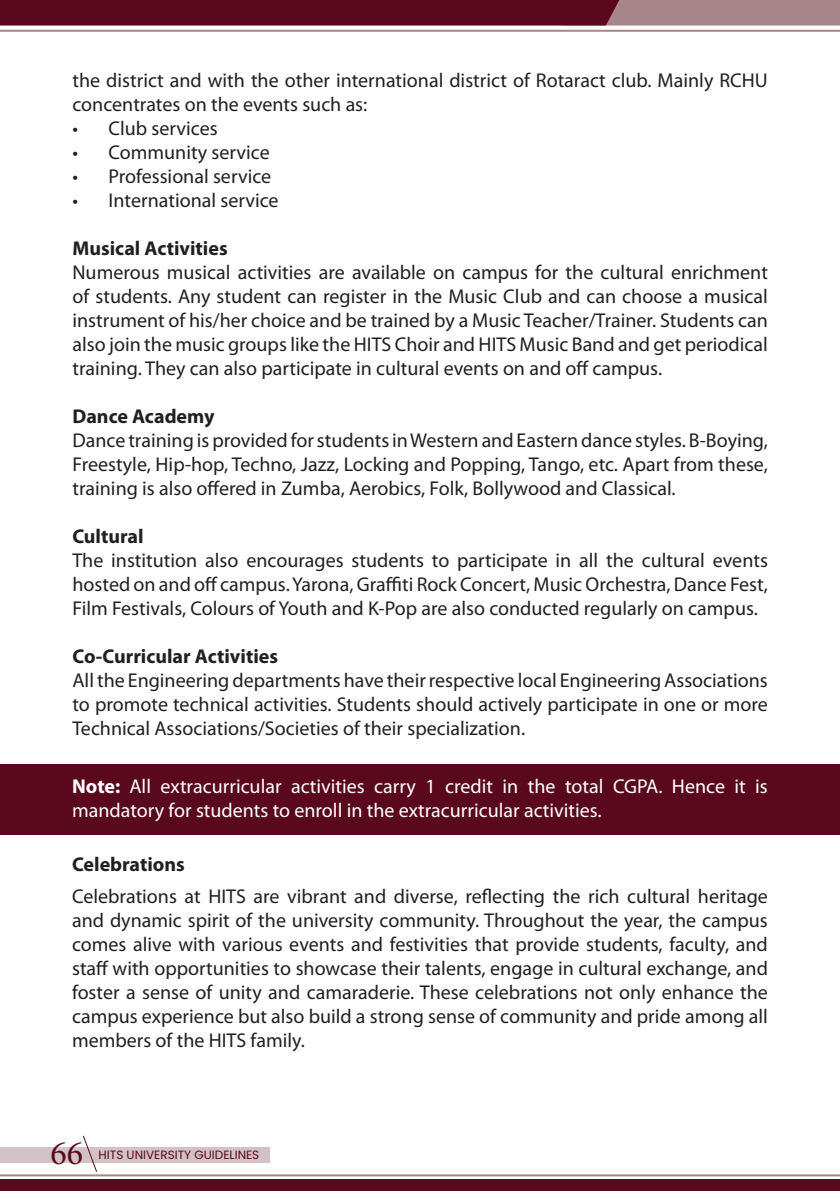
<style>
.page{position:relative;width:840px;height:1191px;background:#fff}
.page>*{position:absolute;margin:0;border:0;box-sizing:border-box;transform-origin:0 0}
.t1{font:34px "Minion Pro";color:#5a081e}
.t2{font:20px/24px "Myriad Pro";color:#231f20;text-align:justify}
.t3{font:20px/24px "Myriad Pro";color:#fff}
.t4{font:700 20px "Myriad Pro";color:#231f20}
.t5{font:12px "Poppins";color:#5a081e}
.s1{font-weight:700}
</style>
<div class="page">
<div style="left:0;top:1147px;width:269px;height:15px;background:#d2c2c5"></div>
<svg style="left:0;top:0;width:839px;height:26px;background:#712d3e"></svg>
<div style="left:0;top:1179px;width:839px;height:12px;background:#5a081e"></div>
<svg style="left:82px;top:1135px;width:16px;height:37px"></svg>
<hr style="left:0;top:1174px;width:839px;height:2px;background:#a6868b">
<hr style="left:0;top:30px;width:839px;height:2px;background:#a6868b">
<div style="left:1px;top:764px;width:838px;height:71px;background:#5a081e"></div>
<p class="t2" style="left:72px;top:68px;width:696px">the district and with the other international district of Rotaract club. Mainly RCHU concentrates on the events such as:</p>
<p class="t2" style="left:72px;top:116px;width:147px">• Club services</p>
<p class="t2" style="left:72px;top:140px;width:199px">• Community service</p>
<p class="t2" style="left:72px;top:164px;width:200px">• Professional service</p>
<p class="t2" style="left:72px;top:188px;width:207px">• International service</p>
<p class="t4" style="left:72px;top:235px;width:157px">Musical Activities</p>
<p class="t2" style="left:72px;top:260px;width:696px">Numerous musical activities are available on campus for the cultural enrichment of students. Any student can register in the Music Club and can choose a musical instrument of his/her choice and be trained by a Music Teacher/Trainer. Students can also join the music groups like the HITS Choir and HITS Music Band and get periodical training. They can also participate in cultural events on and off campus.</p>
<p class="t4" style="left:72px;top:403px;width:143px">Dance Academy</p>
<p class="t2" style="left:72px;top:428px;width:696px">Dance training is provided for students in Western and Eastern dance styles. B-Boying, Freestyle, Hip-hop, Techno, Jazz, Locking and Popping, Tango, etc. Apart from these, training is also offered in Zumba, Aerobics, Folk, Bollywood and Classical.</p>
<p class="t4" style="left:72px;top:523px;width:73px">Cultural</p>
<p class="t2" style="left:72px;top:548px;width:696px">The institution also encourages students to participate in all the cultural events hosted on and off campus. Yarona, Graffiti Rock Concert, Music Orchestra, Dance Fest, Film Festivals, Colours of Youth and K-Pop are also conducted regularly on campus.</p>
<p class="t4" style="left:72px;top:643px;width:207px">Co-Curricular Activities</p>
<p class="t2" style="left:72px;top:668px;width:696px">All the Engineering departments have their respective local Engineering Associations to promote technical activities. Students should actively participate in one or more Technical Associations/Societies of their specialization.</p>
<p class="t3" style="left:72px;top:774px;width:697px"><span class="s1">Note:</span> All extracurricular activities carry 1 credit in the total CGPA. Hence it is mandatory for students to enroll in the extracurricular activities.</p>
<p class="t4" style="left:72px;top:851px;width:114px">Celebrations</p>
<p class="t2" style="left:72px;top:883px;width:697px">Celebrations at HITS are vibrant and diverse, reflecting the rich cultural heritage and dynamic spirit of the university community. Throughout the year, the campus comes alive with various events and festivities that provide students, faculty, and staff with opportunities to showcase their talents, engage in cultural exchange, and foster a sense of unity and camaraderie. These celebrations not only enhance the campus experience but also build a strong sense of community and pride among all members of the HITS family.</p>
<h1 class="t1" style="left:51px;top:1130px;width:34px">66</h1>
<p class="t5" style="left:99px;top:1148px;width:162px">HITS UNIVERSITY GUIDELINES</p>
</div>
